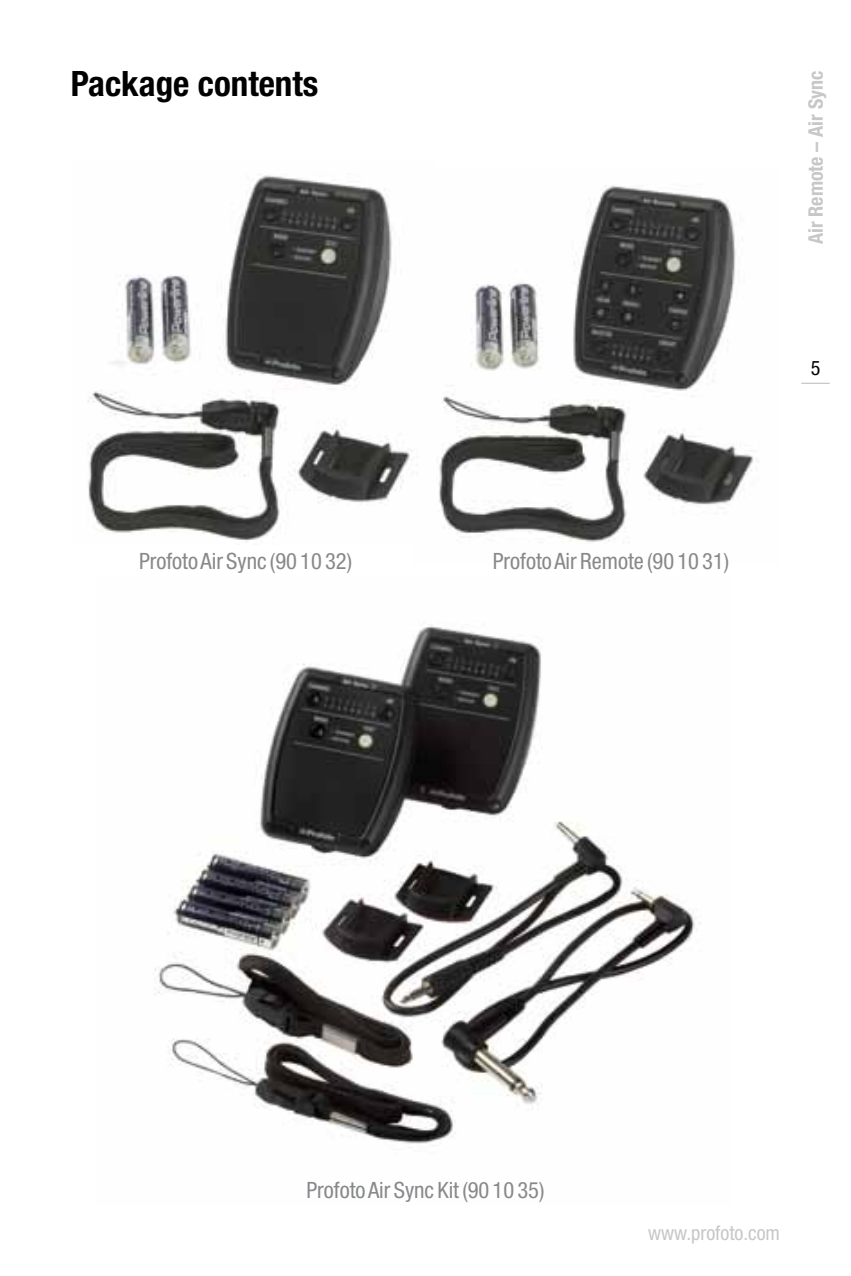
<style>
.page{position:relative;width:851px;height:1276px;background:#fff}
.page>*{position:absolute;margin:0;border:0;box-sizing:border-box;transform-origin:0 0}
.t1{font:700 condensed 35px "Helvetica Neue LT Std";color:#000}
.t2{font:condensed 22.5px "Helvetica Neue LT Std";color:#87888a}
.t3{font:700 condensed 20px "Helvetica Neue LT Std";color:#c6c7c8}
.t4{font:condensed 20px "Helvetica Neue LT Std";color:#c6c7c8}
.t5{font:condensed 20px "Helvetica Neue LT Std";color:#000}
</style>
<div class="page">
<svg style="left:801px;top:383px;width:28px;height:1px"></svg>
<img style="left:155px;top:625px;width:546px;height:519px">
<img style="left:438px;top:185px;width:321px;height:358px">
<img style="left:87px;top:175px;width:325px;height:367px">
<h1 class="t1" style="left:71px;top:62px;width:249px">Package contents</h1>
<p class="t2" style="left:139px;top:548px;width:215px">Profoto Air Sync (90 10 32)</p>
<p class="t2" style="left:492px;top:548px;width:238px">Profoto Air Remote (90 10 31)</p>
<p class="t3" style="left:803px;top:244px;width:175px;rotate:-90deg">Air Remote – Air Sync</p>
<p class="t5" style="left:810px;top:356px;width:11px">5</p>
<p class="t2" style="left:306px;top:1177px;width:239px">Profoto Air Sync Kit (90 10 35)</p>
<p class="t4" style="left:648px;top:1221px;width:133px">www.profoto.com</p>
</div>
